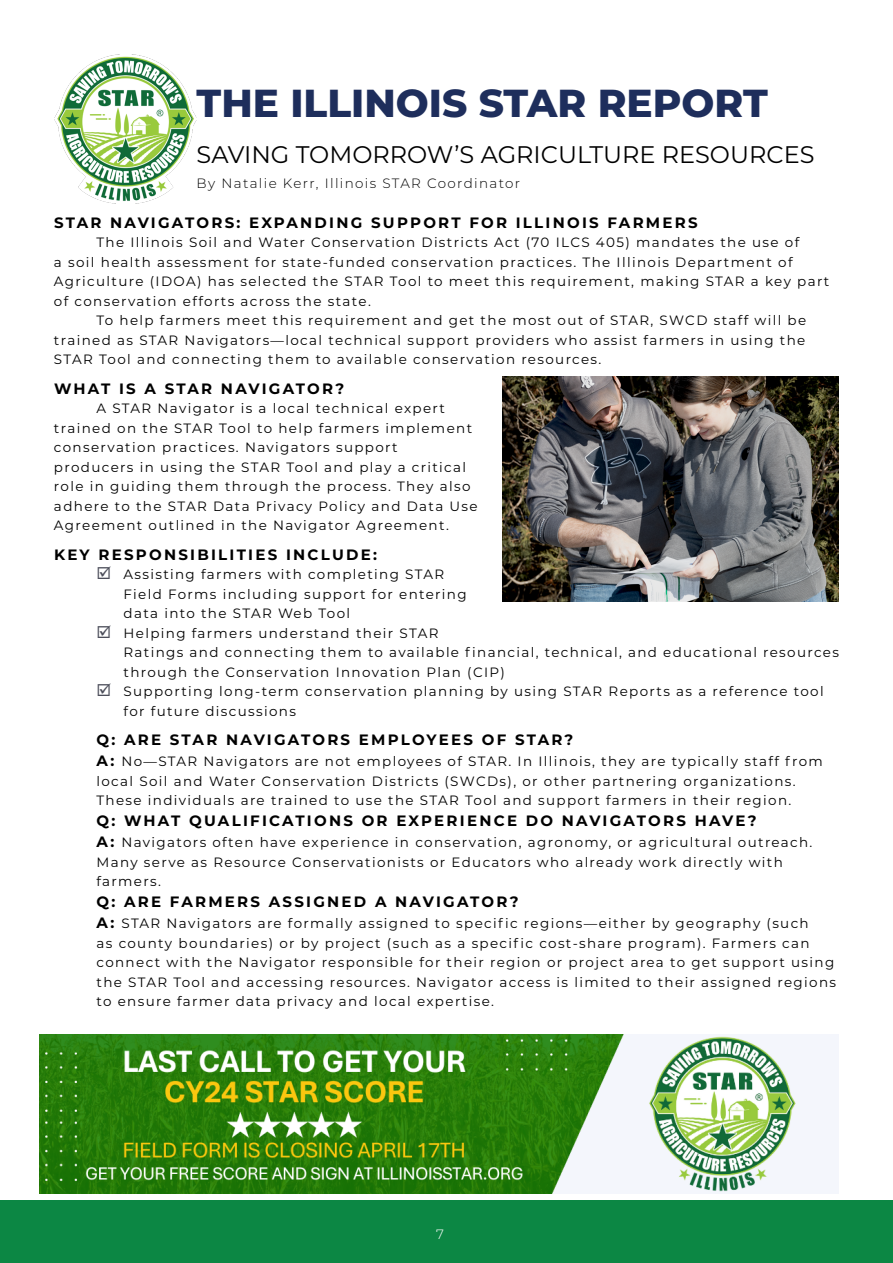
<style>
.page{position:relative;width:893px;height:1263px;background:#fff}
.page>*{position:absolute;margin:0;border:0;box-sizing:border-box;transform-origin:0 0}
.t1{font:800 39px "Montserrat";color:#1e2e5c}
.t2{font:24px "Montserrat";color:#000}
.t3{font:700 15px "Montserrat";letter-spacing:.15em;color:#000}
.t4{font:13.5px/19.5px "Montserrat";letter-spacing:.1em;color:#000}
.t5{font:300 13.5px "Montserrat";letter-spacing:.1em;color:#000}
.t6{font:300 13.5px "Montserrat";color:#fff}
.s1{font-weight:700;font-size:15px}
</style>
<div class="page">
<div style="left:0;top:1200px;width:893px;height:63px;background:#0c8744"></div>
<img style="left:54px;top:54px;width:143px;height:149px">
<img style="left:40px;top:1034px;width:799px;height:160px">
<img style="left:502px;top:376px;width:337px;height:225px">
<h1 class="t1" style="left:197px;top:74px;width:573px">THE ILLINOIS STAR REPORT</h1>
<h2 class="t2" style="left:197px;top:138px;width:619px">SAVING TOMORROW’S AGRICULTURE RESOURCES</h2>
<p class="t5" style="left:197px;top:174px;width:325px">By Natalie Kerr, Illinois STAR Coordinator</p>
<p class="t3" style="left:54px;top:212px;width:645px">STAR NAVIGATORS: EXPANDING SUPPORT FOR ILLINOIS FARMERS</p>
<p class="t4" style="left:97px;top:232px;width:704px">The Illinois Soil and Water Conservation Districts Act (70 ILCS 405) mandates the use of</p>
<p class="t4" style="left:54px;top:252px;width:740px">a soil health assessment for state-funded conservation practices. The Illinois Department of</p>
<p class="t4" style="left:54px;top:271px;width:777px">Agriculture (IDOA) has selected the STAR Tool to meet this requirement, making STAR a key part</p>
<p class="t4" style="left:54px;top:291px;width:318px">of conservation efforts across the state.</p>
<p class="t4" style="left:97px;top:310px;width:711px">To help farmers meet this requirement and get the most out of STAR, SWCD staff will be</p>
<p class="t4" style="left:54px;top:330px;width:753px">trained as STAR Navigators—local technical support providers who assist farmers in using the</p>
<p class="t4" style="left:54px;top:349px;width:549px">STAR Tool and connecting them to available conservation resources.</p>
<p class="t3" style="left:54px;top:378px;width:292px">WHAT IS A STAR NAVIGATOR?</p>
<p class="t4" style="left:54px;top:398px;width:425px;text-indent:43px">A STAR Navigator is a local technical expert trained on the STAR Tool to help farmers implement conservation practices. Navigators support producers in using the STAR Tool and play a critical role in guiding them through the process. They also adhere to the STAR Data Privacy Policy and Data Use Agreement outlined in the Navigator Agreement.</p>
<p class="t3" style="left:54px;top:544px;width:324px">KEY RESPONSIBILITIES INCLUDE:</p>
<p class="t4" style="left:124px;top:564px;width:717px">Assisting farmers with completing STAR<br>Field Forms including support for entering<br>data into the STAR Web Tool<br>Helping farmers understand their STAR<br>Ratings and connecting them to available financial, technical, and educational resources through the Conservation Innovation Plan (CIP)<br>Supporting long-term conservation planning by using STAR Reports as a reference tool for future discussions</p>
<p class="t3" style="left:97px;top:729px;width:478px">Q: ARE STAR NAVIGATORS EMPLOYEES OF STAR?</p>
<p class="t4" style="left:97px;top:751px;width:728px"><span class="s1">A:</span> No—STAR Navigators are not employees of STAR. In Illinois, they are typically staff from local Soil and Water Conservation Districts (SWCDs), or other partnering organizations.<br>These individuals are trained to use the STAR Tool and support farmers in their region.</p>
<p class="t3" style="left:97px;top:810px;width:661px">Q: WHAT QUALIFICATIONS OR EXPERIENCE DO NAVIGATORS HAVE?</p>
<p class="t4" style="left:97px;top:832px;width:717px"><span class="s1">A:</span> Navigators often have experience in conservation, agronomy, or agricultural outreach.<br>Many serve as Resource Conservationists or Educators who already work directly with farmers.</p>
<p class="t3" style="left:97px;top:891px;width:423px">Q: ARE FARMERS ASSIGNED A NAVIGATOR?</p>
<p class="t4" style="left:97px;top:913px;width:741px"><span class="s1">A:</span> STAR Navigators are formally assigned to specific regions—either by geography (such<br>as county boundaries) or by project (such as a specific cost-share program). Farmers can connect with the Navigator responsible for their region or project area to get support using the STAR Tool and accessing resources. Navigator access is limited to their assigned regions to ensure farmer data privacy and local expertise.</p>
<p class="t6" style="left:436px;top:1225px;width:9px">7</p>
</div>
